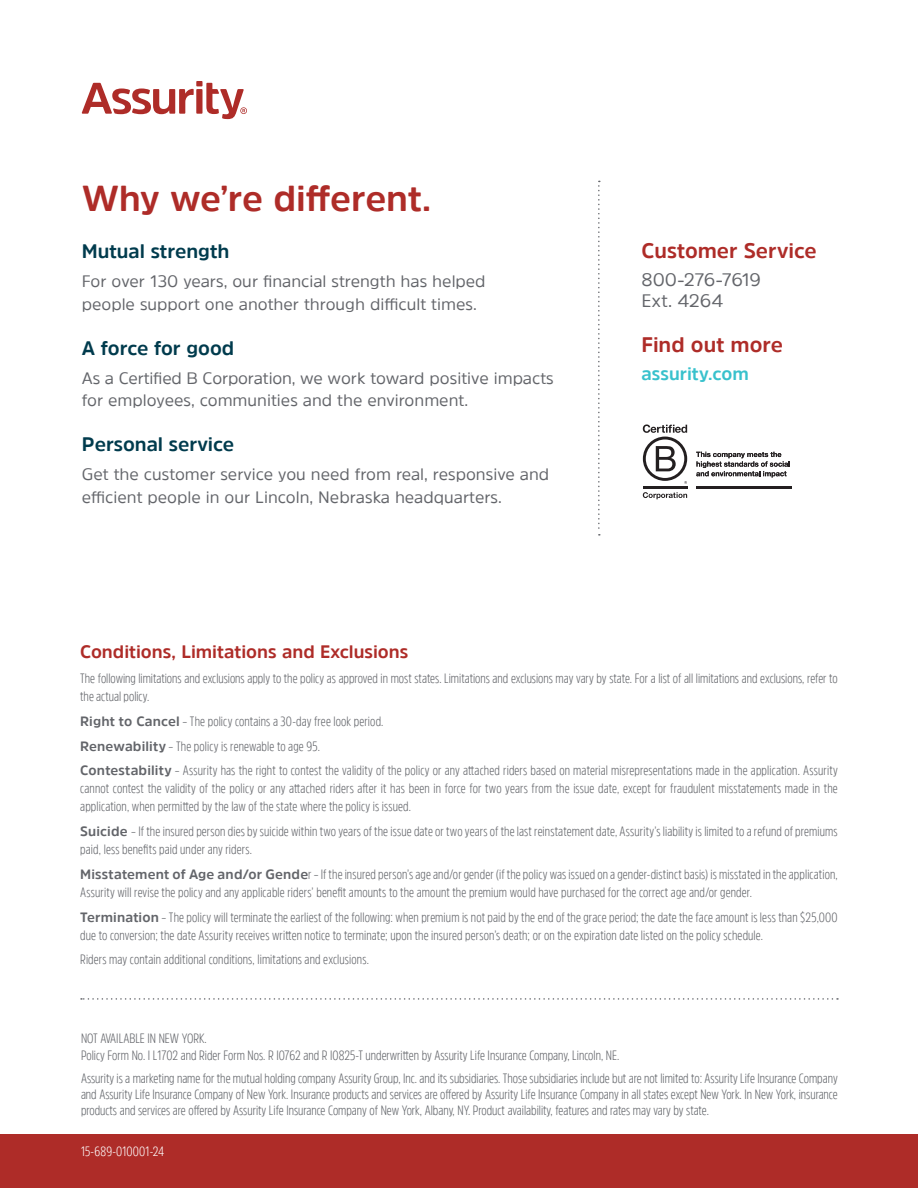
<style>
.page{position:relative;width:918px;height:1188px;background:#fff}
.page>*{position:absolute;margin:0;border:0;box-sizing:border-box;transform-origin:0 0}
.H3_22pt_24pt_leading__red{font:700 36px "Amsi Pro";letter-spacing:-.005em;color:#ae2c28}
.H6_14_pt_16pt_leading__red{font:700 21px "Amsi Pro";color:#ae2c28}
.t1{font:700 19.5px "Amsi Pro";color:#003b4d}
.H6_14_pt_16pt_leading__red-2{font:700 18px "Amsi Pro";color:#ae2c28}
.Body_Intro_14_pt_18pt_leading__gray{font:18px "Amsi Pro";letter-spacing:-.02em;color:#63656a}
.Body_Intro_14_pt_18pt_leading__gray-2{font:700 18px "Amsi Pro";color:#38c1cc}
.t2{font:16.5px/22.5px "Amsi Pro";color:#63656a}
.Disclaimer_9pt_condensed_12pt_leading_ju{font:300 13.5px/18px "Amsi Pro Cond";letter-spacing:.01em;color:#63656a}
.t3{font:300 13.5px/16.2px "Amsi Pro Cond";color:#62656a;text-align:justify}
.Disclaimer_9pt_condensed_12pt_leading_ju-2{font:300 13.5px "Amsi Pro Cond";letter-spacing:.015em;color:#fff}
.s1{font-family:"Amsi Pro";font-weight:700}
</style>
<div class="page">
<div style="left:0;top:1135px;width:918px;height:53px;background:#ae2c28"></div>
<svg style="left:81px;top:998px;width:757px;height:2px"></svg>
<svg style="left:598px;top:181px;width:2px;height:355px"></svg>
<hr style="left:643px;top:486px;width:44px;height:2px;background:#231f20">
<svg style="left:643px;top:424px;width:44px;height:60px"></svg>
<svg style="left:643px;top:492px;width:44px;height:7px"></svg>
<hr style="left:697px;top:486px;width:95px;height:2px;background:#231f20">
<svg style="left:696px;top:452px;width:94px;height:26px"></svg>
<svg style="left:82px;top:81px;width:165px;height:38px"></svg>
<p class="H3_22pt_24pt_leading__red" style="left:82px;top:174px;width:351px">Why we’re different.</p>
<p class="t1" style="left:82px;top:238px;width:149px">Mutual strength</p>
<p class="t2" style="left:82px;top:270px;width:405px">For over 130 years, our financial strength has helped people support one another through difficult times.</p>
<p class="t1" style="left:82px;top:334px;width:154px">A force for good</p>
<p class="t2" style="left:82px;top:366px;width:474px">As a Certified B Corporation, we work toward positive impacts for employees, communities and the environment.</p>
<p class="t1" style="left:82px;top:431px;width:154px">Personal service</p>
<p class="t2" style="left:82px;top:463px;width:469px">Get the customer service you need from real, responsive and efficient people in our Lincoln, Nebraska headquarters.</p>
<p class="H6_14_pt_16pt_leading__red" style="left:642px;top:237px;width:177px">Customer Service</p>
<p class="Body_Intro_14_pt_18pt_leading__gray" style="left:642px;top:267px;width:121px">800-276-7619</p>
<p class="Body_Intro_14_pt_18pt_leading__gray" style="left:642px;top:288px;width:83px">Ext. 4264</p>
<p class="H6_14_pt_16pt_leading__red" style="left:642px;top:330px;width:143px">Find out more</p>
<p class="Body_Intro_14_pt_18pt_leading__gray-2" style="left:642px;top:361px;width:109px">assurity.com</p>
<p class="H6_14_pt_16pt_leading__red-2" style="left:80px;top:640px;width:330px">Conditions, Limitations and Exclusions</p>
<p class="Disclaimer_9pt_condensed_12pt_leading_ju" style="left:80px;top:669px;width:759px">The following limitations and exclusions apply to the policy as approved in most states. Limitations and exclusions may vary by state. For a list of all limitations and exclusions, refer to the actual policy.</p>
<p class="Disclaimer_9pt_condensed_12pt_leading_ju" style="left:80px;top:712px;width:305px"><span class="s1">Right to Cancel</span> – The policy contains a 30-day free look period.</p>
<p class="Disclaimer_9pt_condensed_12pt_leading_ju" style="left:80px;top:737px;width:241px"><span class="s1">Renewability</span> – The policy is renewable to age 95.</p>
<p class="Disclaimer_9pt_condensed_12pt_leading_ju" style="left:80px;top:761px;width:759px;text-align:justify"><span class="s1">Contestability</span> – Assurity has the right to contest the validity of the policy or any attached riders based on material misrepresentations made in the application. Assurity cannot contest the validity of the policy or any attached riders after it has been in force for two years from the issue date, except for fraudulent misstatements made in the application, when permitted by the law of the state where the policy is issued.</p>
<p class="Disclaimer_9pt_condensed_12pt_leading_ju" style="left:80px;top:822px;width:759px"><span class="s1">Suicide</span> – If the insured person dies by suicide within two years of the issue date or two years of the last reinstatement date, Assurity’s liability is limited to a refund of premiums paid, less benefits paid under any riders.</p>
<p class="Disclaimer_9pt_condensed_12pt_leading_ju" style="left:80px;top:865px;width:759px"><span class="s1">Misstatement of Age and/or Gende</span>r – If the insured person’s age and/or gender (if the policy was issued on a gender-distinct basis) is misstated in the application,<br>Assurity will revise the policy and any applicable riders’ benefit amounts to the amount the premium would have purchased for the correct age and/or gender.</p>
<p class="Disclaimer_9pt_condensed_12pt_leading_ju" style="left:80px;top:908px;width:759px"><span class="s1">Termination</span> – The policy will terminate the earliest of the following: when premium is not paid by the end of the grace period; the date the face amount is less than $25,000 due to conversion; the date Assurity receives written notice to terminate; upon the insured person’s death; or on the expiration date listed on the policy schedule.</p>
<p class="Disclaimer_9pt_condensed_12pt_leading_ju" style="left:80px;top:950px;width:290px">Riders may contain additional conditions, limitations and exclusions.</p>
<p class="Disclaimer_9pt_condensed_12pt_leading_ju" style="left:81px;top:1029px;width:127px">NOT AVAILABLE IN NEW YORK.</p>
<p class="Disclaimer_9pt_condensed_12pt_leading_ju" style="left:81px;top:1046px;width:540px">Policy Form No. I L1702 and Rider Form Nos. R I0762 and R I0825-T underwritten by Assurity Life Insurance Company, Lincoln, NE.</p>
<p class="t3" style="left:81px;top:1070px;width:758px">Assurity is a marketing name for the mutual holding company Assurity Group, Inc. and its subsidiaries. Those subsidiaries include but are not limited to: Assurity Life Insurance Company and Assurity Life Insurance Company of New York. Insurance products and services are offered by Assurity Life Insurance Company in all states except New York. In New York, insurance products and services are offered by Assurity Life Insurance Company of New York, Albany, NY. Product availability, features and rates may vary by state.</p>
<p class="Disclaimer_9pt_condensed_12pt_leading_ju-2" style="left:81px;top:1142px;width:85px">15-689-010001-24</p>
</div>
